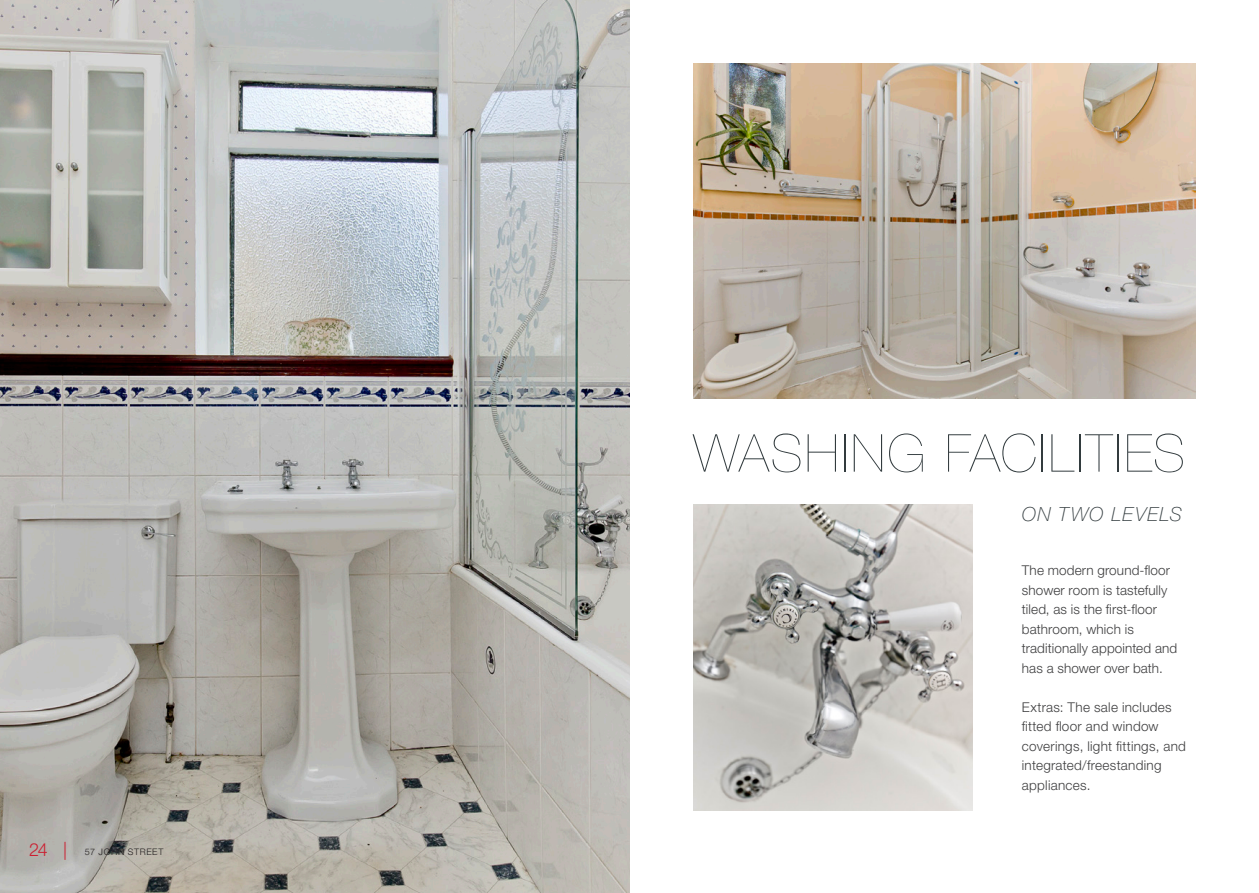
<style>
.page{position:relative;width:1259px;height:893px;background:#fff}
.page>*{position:absolute;margin:0;border:0;box-sizing:border-box;transform-origin:0 0}
.Address_line_1{font:200 52.5px "Helvetica Neue";letter-spacing:.045em;color:#323b3e}
.Address_line_1-2{font:italic 100 19.5px "Helvetica Neue LT Std";letter-spacing:.06em;color:#323b3e}
.Address_line_1-3{font:300 13.5px/19.5px "Helvetica Neue LT Std";letter-spacing:.01em;color:#3e3e3f}
.t1{font:300 9px "Helvetica Neue LT Std";letter-spacing:.075em;color:#231f20}
.s1{font-size:18px;color:#cb1f31}
</style>
<div class="page">
<img style="left:0;top:0;width:629px;height:893px">
<img style="left:693px;top:505px;width:279px;height:305px">
<img style="left:693px;top:64px;width:502px;height:334px">
<p class="t1" style="left:29px;top:846px;width:136px"><span class="s1">24 |</span> 57 JOHN STREET</p>
<p class="Address_line_1" style="left:693px;top:412px;width:493px">WASHING FACILITIES</p>
<p class="Address_line_1-2" style="left:1022px;top:503px;width:162px">ON TWO LEVELS</p>
<p class="Address_line_1-3" style="left:1022px;top:560px;width:157px">The modern ground-floor shower room is tastefully tiled, as is the first-floor bathroom, which is traditionally appointed and has a shower over bath.</p>
<p class="Address_line_1-3" style="left:1022px;top:697px;width:166px">Extras: The sale includes fitted floor and window coverings, light fittings, and integrated/freestanding appliances.</p>
</div>
